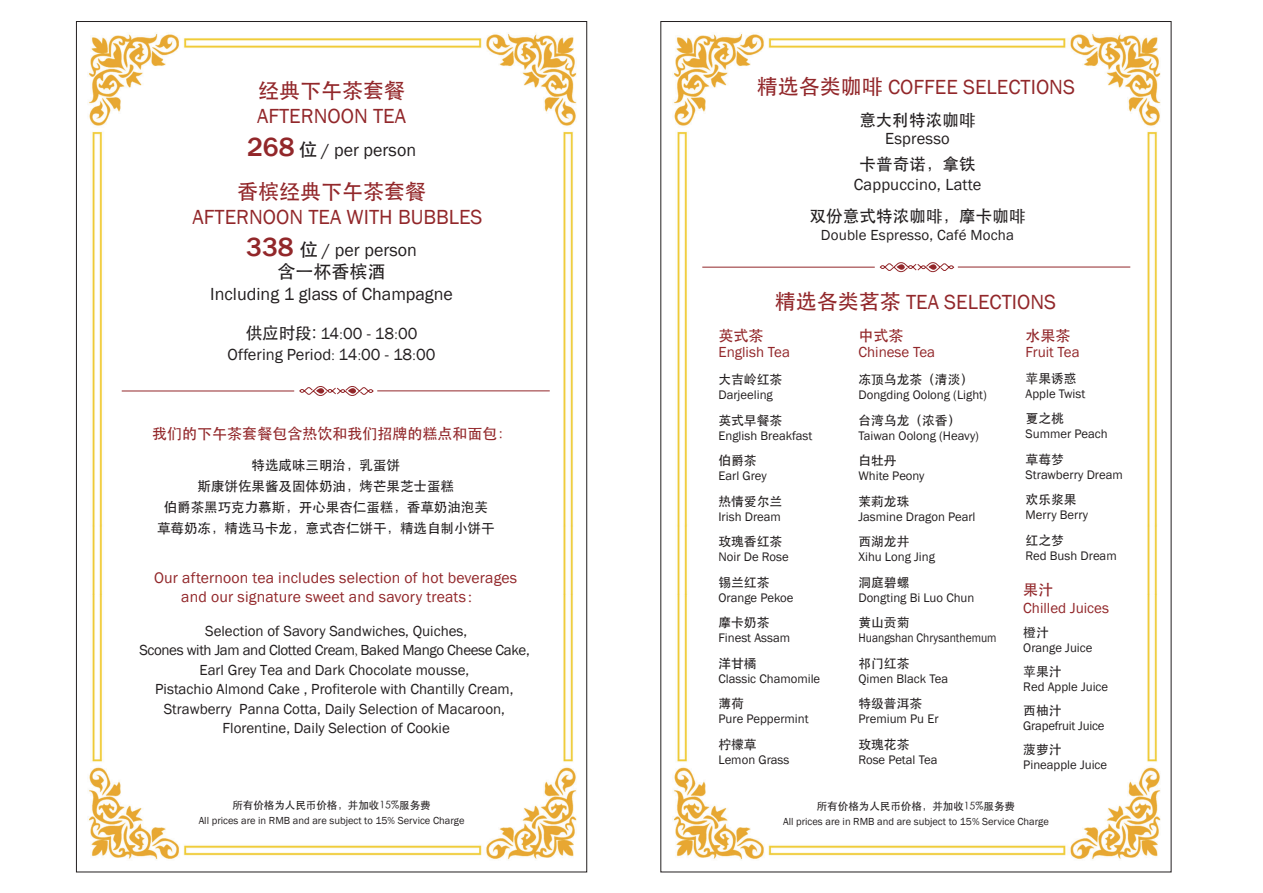
<style>
.page{position:relative;width:1263px;height:893px;background:#fff}
.page>*{position:absolute;margin:0;border:0;box-sizing:border-box;transform-origin:0 0}
.t1{font:21px "Franklin Gothic";color:#92272a}
.t2{font:21px "ST Heiti";color:#92272a}
.t3{font:18px "Franklin Gothic";color:#231f20}
.t4{font:18px "ST Heiti";color:#231f20}
.t5{font:16.5px/21px "Franklin Gothic";letter-spacing:.005em;color:#231f20;text-align:center}
.t6{font:16.5px "ST Heiti";letter-spacing:.01em;color:#231f20}
.t7{font:15.75px/18.9px "Franklin Gothic";letter-spacing:.01em;color:#92272a;text-align:center}
.t8{font:15px/19.5px "Franklin Gothic";color:#231f20;text-align:center}
.t9{font:15px "Franklin Gothic";color:#92272a}
.t10{font:15px "ST Heiti";color:#92272a}
.t11{font:13.5px/21px "ST Heiti";color:#231f20;text-align:center}
.t12{font:12.75px "Franklin Gothic";color:#231f20}
.t13{font:12.75px "ST Heiti";color:#231f20}
.t14{font:12.75px "Franklin Gothic";color:#231f20;scale:.9 1}
.t15{font:12.75px "Franklin Gothic";letter-spacing:-.02em;color:#231f20}
.t16{font:10.5px "Franklin Gothic";color:#231f20}
.t17{font:10.5px "ST Heiti";color:#231f20}
.s1{font-weight:500;font-size:27px;color:#92272a}
.s2{font-family:"ST Heiti"}
.s3{font-family:"Adobe Song Std";font-weight:300}
.s4{font-size:13.5px}
</style>
<div class="page">
<img style="left:89px;top:34px;width:488px;height:826px">
<img style="left:673px;top:34px;width:488px;height:826px">
<hr style="left:377px;top:391px;width:173px;height:1px;background:#92272a">
<svg style="left:299px;top:385px;width:75px;height:12px"></svg>
<hr style="left:122px;top:391px;width:172px;height:1px;background:#92272a">
<hr style="left:958px;top:267px;width:172px;height:1px;background:#92272a">
<svg style="left:879px;top:261px;width:76px;height:12px"></svg>
<hr style="left:702px;top:267px;width:173px;height:1px;background:#92272a">
<h1 class="t2" style="left:258px;top:80px;width:148px">经典下午茶套餐</h1>
<h1 class="t1" style="left:257px;top:103px;width:150px">AFTERNOON TEA</h1>
<h2 class="t3" style="left:247px;top:138px;width:171px"><span class="s1">268</span> <span class="s2">位</span> / per person</h2>
<h1 class="t2" style="left:237px;top:181px;width:190px">香槟经典下午茶套餐</h1>
<h1 class="t1" style="left:193px;top:204px;width:291px">AFTERNOON TEA WITH BUBBLES</h1>
<h2 class="t3" style="left:246px;top:239px;width:172px"><span class="s1">338</span> <span class="s2">位</span> / per person</h2>
<h2 class="t4" style="left:278px;top:263px;width:109px">含一杯香槟酒</h2>
<h2 class="t3" style="left:210px;top:282px;width:244px">Including 1 glass of Champagne</h2>
<p class="t5" style="left:228px;top:323px;width:209px"><span class="s2">供应时段:</span> 14<span class="s3">:</span>00 - 18<span class="s3">:</span>00<br>Offering Period<span class="s3">:</span> 14<span class="s3">:</span>00 - 18<span class="s3">:</span>00</p>
<p class="t10" style="left:152px;top:426px;width:360px">我们的下午茶套餐包含热饮和我们招牌的糕点和面包<span class="s4">：</span></p>
<p class="t11" style="left:157px;top:455px;width:339px">特选咸味三明治，乳蛋饼<br>斯康饼佐果酱及固体奶油，烤芒果芝士蛋糕<br>伯爵茶黑巧克力慕斯，开心果杏仁蛋糕，香草奶油泡芙草莓奶冻，精选马卡龙，意式杏仁饼干，精选自制小饼干</p>
<p class="t7" style="left:154px;top:568px;width:365px">Our afternoon tea includes selection of hot beverages and our signature sweet and savory treats<span class="s3">：</span></p>
<p class="t8" style="left:139px;top:621px;width:392px">Selection of Savory Sandwiches, Quiches,<br>Scones with Jam and Clotted Cream<span class="s3">,</span> Baked Mango Cheese Cake, Earl Grey Tea and Dark Chocolate mousse,<br>Pistachio Almond Cake , Profiterole with Chantilly Cream, Strawberry Panna Cotta, Daily Selection of Macaroon, Florentine, Daily Selection of Cookie</p>
<p class="t17" style="left:232px;top:799px;width:200px">所有价格为人民币价格，并加收15%服务费</p>
<p class="t16" style="left:199px;top:813px;width:267px">All prices are in RMB and are subject to 15% Service Charge</p>
<h1 class="t1" style="left:757px;top:74px;width:320px"><span class="s2">精选各类咖啡</span> COFFEE SELECTIONS</h1>
<p class="t6" style="left:859px;top:112px;width:118px">意大利特浓咖啡</p>
<p class="t5" style="left:885px;top:128px;width:66px">Espresso</p>
<p class="t6" style="left:859px;top:156px;width:118px">卡普奇诺，拿铁</p>
<p class="t5" style="left:854px;top:174px;width:129px">Cappuccino, Latte</p>
<p class="t6" style="left:809px;top:208px;width:217px">双份意式特浓咖啡，摩卡咖啡</p>
<p class="t8" style="left:821px;top:225px;width:195px">Double Espresso, Café Mocha</p>
<h1 class="t1" style="left:775px;top:289px;width:283px"><span class="s2">精选各类茗茶</span> TEA SELECTIONS</h1>
<p class="t10" style="left:718px;top:328px;width:46px">英式茶</p>
<p class="t9" style="left:718px;top:343px;width:73px">English Tea</p>
<p class="t13" style="left:718px;top:373px;width:65px">大吉岭红茶</p>
<p class="t12" style="left:718px;top:387px;width:56px">Darjeeling</p>
<p class="t13" style="left:718px;top:414px;width:65px">英式早餐茶</p>
<p class="t12" style="left:718px;top:428px;width:95px">English Breakfast</p>
<p class="t13" style="left:718px;top:454px;width:40px">伯爵茶</p>
<p class="t12" style="left:718px;top:468px;width:50px">Earl Grey</p>
<p class="t13" style="left:718px;top:495px;width:65px">热情爱尔兰</p>
<p class="t12" style="left:718px;top:509px;width:64px">Irish Dream</p>
<p class="t13" style="left:718px;top:535px;width:65px">玫瑰香红茶</p>
<p class="t12" style="left:718px;top:549px;width:72px">Noir De Rose</p>
<p class="t13" style="left:718px;top:576px;width:52px">锡兰红茶</p>
<p class="t12" style="left:718px;top:590px;width:76px">Orange Pekoe</p>
<p class="t13" style="left:718px;top:616px;width:52px">摩卡奶茶</p>
<p class="t12" style="left:718px;top:630px;width:73px">Finest Assam</p>
<p class="t13" style="left:718px;top:657px;width:40px">洋甘橘</p>
<p class="t12" style="left:718px;top:671px;width:103px">Classic Chamomile</p>
<p class="t13" style="left:718px;top:697px;width:27px">薄荷</p>
<p class="t12" style="left:718px;top:711px;width:92px">Pure Peppermint</p>
<p class="t13" style="left:718px;top:738px;width:40px">柠檬草</p>
<p class="t12" style="left:718px;top:752px;width:73px">Lemon Grass</p>
<p class="t10" style="left:858px;top:328px;width:46px">中式茶</p>
<p class="t9" style="left:858px;top:343px;width:78px">Chinese Tea</p>
<p class="t13" style="left:858px;top:373px;width:116px">冻顶乌龙茶（清淡）</p>
<p class="t12" style="left:858px;top:387px;width:130px">Dongding Oolong (Light)</p>
<p class="t13" style="left:858px;top:414px;width:103px">台湾乌龙（浓香）</p>
<p class="t12" style="left:858px;top:428px;width:122px">Taiwan Oolong (Heavy)</p>
<p class="t13" style="left:858px;top:454px;width:40px">白牡丹</p>
<p class="t12" style="left:858px;top:468px;width:68px">White Peony</p>
<p class="t13" style="left:858px;top:495px;width:52px">茉莉龙珠</p>
<p class="t12" style="left:858px;top:509px;width:119px">Jasmine Dragon Pearl</p>
<p class="t13" style="left:858px;top:535px;width:52px">西湖龙井</p>
<p class="t12" style="left:858px;top:549px;width:78px">Xihu Long Jing</p>
<p class="t13" style="left:858px;top:576px;width:52px">洞庭碧螺</p>
<p class="t12" style="left:858px;top:590px;width:117px">Dongting Bi Luo Chun</p>
<p class="t13" style="left:858px;top:616px;width:52px">黄山贡菊</p>
<p class="t14" style="left:858px;top:630px;width:155px">Huangshan Chrysanthemum</p>
<p class="t13" style="left:858px;top:657px;width:52px">祁门红茶</p>
<p class="t12" style="left:858px;top:671px;width:91px">Qimen Black Tea</p>
<p class="t13" style="left:858px;top:697px;width:65px">特级普洱茶</p>
<p class="t12" style="left:858px;top:711px;width:82px">Premium Pu Er</p>
<p class="t13" style="left:858px;top:738px;width:52px">玫瑰花茶</p>
<p class="t12" style="left:858px;top:752px;width:81px">Rose Petal Tea</p>
<p class="t10" style="left:1026px;top:328px;width:46px">水果茶</p>
<p class="t9" style="left:1026px;top:343px;width:56px">Fruit Tea</p>
<p class="t13" style="left:1026px;top:372px;width:52px">苹果诱惑</p>
<p class="t12" style="left:1026px;top:386px;width:61px">Apple Twist</p>
<p class="t13" style="left:1026px;top:412px;width:40px">夏之桃</p>
<p class="t12" style="left:1026px;top:426px;width:84px">Summer Peach</p>
<p class="t13" style="left:1026px;top:453px;width:40px">草莓梦</p>
<p class="t12" style="left:1026px;top:467px;width:99px">Strawberry Dream</p>
<p class="t13" style="left:1026px;top:493px;width:52px">欢乐浆果</p>
<p class="t12" style="left:1026px;top:507px;width:64px">Merry Berry</p>
<p class="t13" style="left:1026px;top:534px;width:40px">红之梦</p>
<p class="t12" style="left:1026px;top:548px;width:93px">Red Bush Dream</p>
<p class="t10" style="left:1023px;top:582px;width:31px">果汁</p>
<p class="t9" style="left:1023px;top:598px;width:87px">Chilled Juices</p>
<p class="t13" style="left:1023px;top:626px;width:27px">橙汁</p>
<p class="t12" style="left:1023px;top:639px;width:71px">Orange Juice</p>
<p class="t13" style="left:1023px;top:665px;width:40px">苹果汁</p>
<p class="t12" style="left:1023px;top:678px;width:86px">Red Apple Juice</p>
<p class="t13" style="left:1023px;top:704px;width:40px">西柚汁</p>
<p class="t15" style="left:1023px;top:717px;width:83px">Grapefruit Juice</p>
<p class="t13" style="left:1023px;top:743px;width:40px">菠萝汁</p>
<p class="t12" style="left:1023px;top:756px;width:85px">Pineapple Juice</p>
<p class="t17" style="left:817px;top:801px;width:200px">所有价格为人民币价格，并加收15%服务费</p>
<p class="t16" style="left:783px;top:815px;width:267px">All prices are in RMB and are subject to 15% Service Charge</p>
</div>
